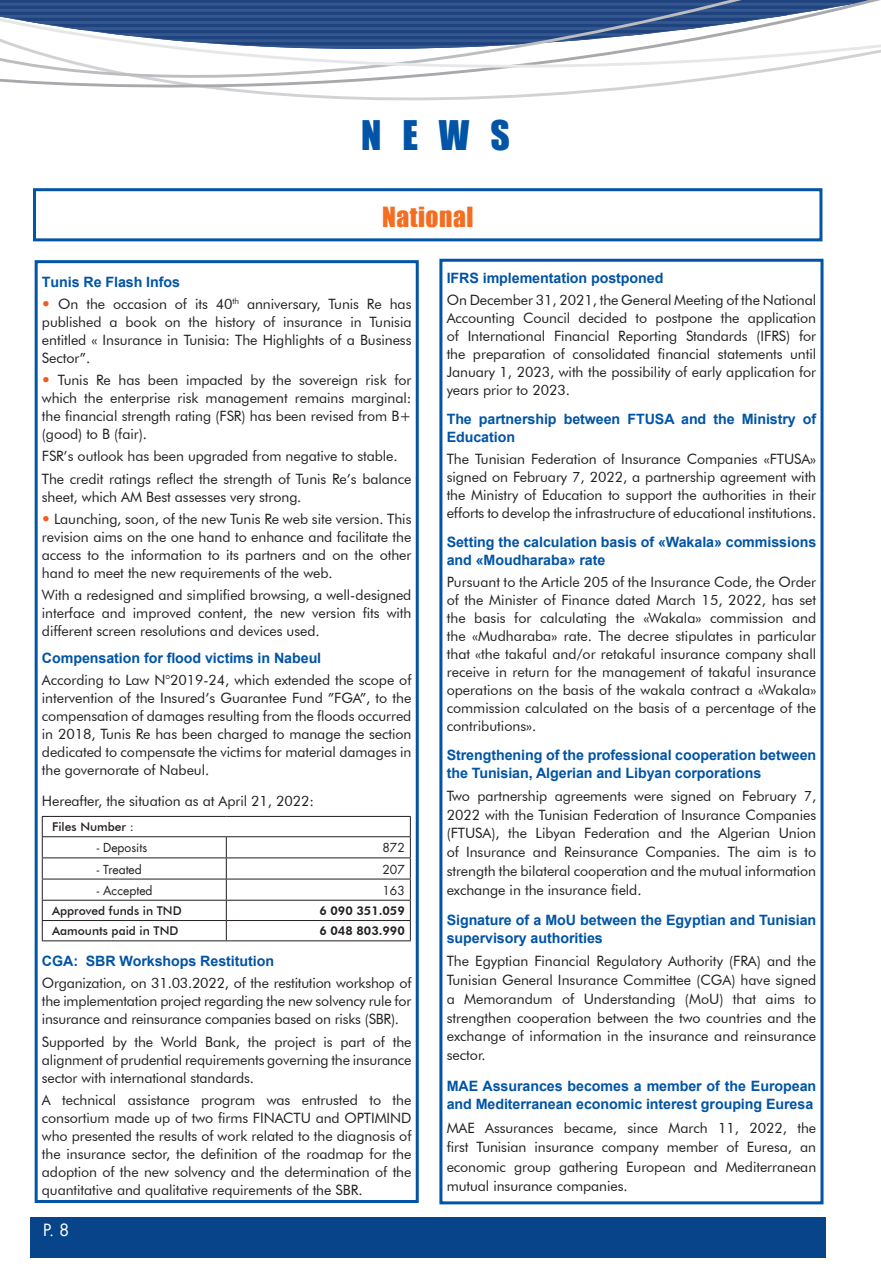
<style>
.page{position:relative;width:881px;height:1276px;background:#fff}
.page>*{position:absolute;margin:0;border:0;box-sizing:border-box;transform-origin:0 0}
.t1{font:37.5px "Impact";color:#0154a6}
.t2{font:25.5px "Impact";letter-spacing:.02em;color:#f36e21}
.t3{font:16.5px "Futura LT";color:#fff}
.t4{font:14.25px/18px "Futura BT";letter-spacing:-.005em;color:#231f20;text-align:justify}
.t5{font:700 14.25px/18px "Arial";letter-spacing:-.005em;color:#0154a6}
.t6{font:500 12.15px "Futura BT";color:#231f20}
.t7{font:12.15px "Futura LT";color:#231f20}
.t8{font:800 12.15px "Futura BT";color:#231f20}
.s1{font-family:"Futura LT";color:#f25b21}
</style>
<div class="page">
<svg style="left:0;top:0;width:830px;height:10px"></svg>
<svg style="left:0;top:10px;width:880px;height:91px"></svg>
<hr style="left:42px;top:920px;width:184px;height:1px;background:#231f20">
<hr style="left:226px;top:920px;width:184px;height:1px;background:#231f20">
<hr style="left:42px;top:940px;width:184px;height:1px;background:#231f20">
<hr style="left:226px;top:940px;width:184px;height:1px;background:#231f20">
<hr style="left:42px;top:816px;width:184px;height:1px;background:#231f20">
<hr style="left:226px;top:816px;width:184px;height:1px;background:#231f20">
<hr style="left:42px;top:836px;width:184px;height:1px;background:#231f20">
<hr style="left:226px;top:836px;width:184px;height:1px;background:#231f20">
<hr style="left:42px;top:857px;width:184px;height:1px;background:#231f20">
<hr style="left:226px;top:857px;width:184px;height:1px;background:#231f20">
<hr style="left:42px;top:878px;width:184px;height:1px;background:#231f20">
<svg style="left:42px;top:817px;width:1px;height:123px"></svg>
<hr style="left:226px;top:878px;width:184px;height:1px;background:#231f20">
<svg style="left:226px;top:837px;width:1px;height:103px"></svg>
<svg style="left:410px;top:817px;width:1px;height:123px"></svg>
<hr style="left:42px;top:900px;width:184px;height:1px;background:#231f20">
<hr style="left:226px;top:900px;width:184px;height:1px;background:#231f20">
<div style="left:35px;top:260px;width:383px;height:943px;border:3px solid #0154a6"></div>
<div style="left:33px;top:188px;width:789px;height:53px;border:3px solid #0154a6"></div>
<div style="left:439px;top:259px;width:384px;height:945px;border:3px solid #0154a6"></div>
<div style="left:30px;top:1217px;width:795px;height:41px;background:#074489"></div>
<h1 class="t1" style="left:361px;top:106px;width:150px">N E W S</h1>
<h2 class="t2" style="left:382px;top:197px;width:93px">National</h2>
<p class="t5" style="left:42px;top:273px;width:140px">Tunis Re Flash Infos</p>
<p class="t4" style="left:42px;top:295px;width:371px"><span class="s1">•</span> On the occasion of its 40<sup>th</sup> anniversary, Tunis Re has published a book on the history of insurance in Tunisia entitled « Insurance in Tunisia: The Highlights of a Business Sector”.</p>
<p class="t4" style="left:42px;top:371px;width:371px"><span class="s1">•</span> Tunis Re has been impacted by the sovereign risk for which the enterprise risk management remains marginal: the financial strength rating (FSR) has been revised from B+ (good) to B (fair).</p>
<p class="t4" style="left:42px;top:445px;width:371px;line-height:22.2px">FSR’s outlook has been upgraded from negative to stable.<br>The credit ratings reflect the strength of Tunis Re’s balance</p>
<p class="t4" style="left:42px;top:487px;width:261px">sheet, which AM Best assesses very strong.</p>
<p class="t4" style="left:42px;top:510px;width:371px"><span class="s1">•</span> Launching, soon, of the new Tunis Re web site version. This revision aims on the one hand to enhance and facilitate the access to the information to its partners and on the other hand to meet the new requirements of the web.</p>
<p class="t4" style="left:42px;top:586px;width:371px">With a redesigned and simplified browsing, a well-designed interface and improved content, the new version fits with different screen resolutions and devices used.</p>
<p class="t5" style="left:42px;top:649px;width:281px">Compensation for flood victims in Nabeul</p>
<p class="t4" style="left:42px;top:671px;width:371px">According to Law N°2019-24, which extended the scope of intervention of the Insured’s Guarantee Fund ”FGA”, to the compensation of damages resulting from the floods occurred in 2018, Tunis Re has been charged to manage the section dedicated to compensate the victims for material damages in the governorate of Nabeul.</p>
<p class="t4" style="left:42px;top:791px;width:274px">Hereafter, the situation as at April 21, 2022:</p>
<p class="t6" style="left:52px;top:819px;width:83px">Files Number :</p>
<p class="t7" style="left:97px;top:840px;width:52px">- Deposits</p>
<p class="t7" style="left:382px;top:840px;width:24px">872</p>
<p class="t7" style="left:97px;top:861px;width:46px">- Treated</p>
<p class="t7" style="left:382px;top:861px;width:24px">207</p>
<p class="t7" style="left:97px;top:882px;width:57px">- Accepted</p>
<p class="t7" style="left:382px;top:882px;width:24px">163</p>
<p class="t6" style="left:52px;top:903px;width:131px">Approved funds in TND</p>
<p class="t8" style="left:319px;top:903px;width:87px">6 090 351.059</p>
<p class="t6" style="left:52px;top:923px;width:128px">Aamounts paid in TND</p>
<p class="t8" style="left:319px;top:923px;width:87px">6 048 803.990</p>
<p class="t5" style="left:42px;top:952px;width:233px">CGA: SBR Workshops Restitution</p>
<p class="t4" style="left:42px;top:974px;width:371px">Organization, on 31.03.2022, of the restitution workshop of the implementation project regarding the new solvency rule for insurance and reinsurance companies based on risks (SBR).</p>
<p class="t4" style="left:42px;top:1032px;width:371px">Supported by the World Bank, the project is part of the alignment of prudential requirements governing the insurance sector with international standards.</p>
<p class="t4" style="left:42px;top:1090px;width:371px">A technical assistance program was entrusted to the consortium made up of two firms FINACTU and OPTIMIND who presented the results of work related to the diagnosis of the insurance sector, the definition of the roadmap for the adoption of the new solvency and the determination of the quantitative and qualitative requirements of the SBR.</p>
<p class="t3" style="left:43px;top:1219px;width:28px">P. 8</p>
<p class="t5" style="left:446px;top:269px;width:218px">IFRS implementation postponed</p>
<p class="t4" style="left:446px;top:291px;width:371px">On December 31, 2021, the General Meeting of the National Accounting Council decided to postpone the application of International Financial Reporting Standards (IFRS) for the preparation of consolidated financial statements until January 1, 2023, with the possibility of early application for years prior to 2023.</p>
<p class="t5" style="left:446px;top:410px;width:371px">The partnership between FTUSA and the Ministry of<br>Education</p>
<p class="t4" style="left:446px;top:450px;width:371px">The Tunisian Federation of Insurance Companies «FTUSA» signed on February 7, 2022, a partnership agreement with the Ministry of Education to support the authorities in their efforts to develop the infrastructure of educational institutions.</p>
<p class="t5" style="left:446px;top:533px;width:371px">Setting the calculation basis of «Wakala» commissions and «Moudharaba» rate</p>
<p class="t4" style="left:446px;top:573px;width:371px">Pursuant to the Article 205 of the Insurance Code, the Order of the Minister of Finance dated March 15, 2022, has set the basis for calculating the «Wakala» commission and the «Mudharaba» rate. The decree stipulates in particular that «the takaful and/or retakaful insurance company shall receive in return for the management of takaful insurance operations on the basis of the wakala contract a «Wakala» commission calculated on the basis of a percentage of the contributions».</p>
<p class="t5" style="left:446px;top:746px;width:371px">Strengthening of the professional cooperation between the Tunisian, Algerian and Libyan corporations</p>
<p class="t4" style="left:446px;top:786px;width:371px;line-height:18.8px">Two partnership agreements were signed on February 7, 2022 with the Tunisian Federation of Insurance Companies (FTUSA), the Libyan Federation and the Algerian Union of Insurance and Reinsurance Companies. The aim is to strength the bilateral cooperation and the mutual information exchange in the insurance field.</p>
<p class="t5" style="left:446px;top:911px;width:371px">Signature of a MoU between the Egyptian and Tunisian supervisory authorities</p>
<p class="t4" style="left:446px;top:952px;width:371px;line-height:18.8px">The Egyptian Financial Regulatory Authority (FRA) and the Tunisian General Insurance Committee (CGA) have signed a Memorandum of Understanding (MoU) that aims to strengthen cooperation between the two countries and the exchange of information in the insurance and reinsurance sector.</p>
<p class="t5" style="left:446px;top:1077px;width:371px">MAE Assurances becomes a member of the European and Mediterranean economic interest grouping Euresa</p>
<p class="t4" style="left:446px;top:1117px;width:371px;line-height:19.5px">MAE Assurances became, since March 11, 2022, the first Tunisian insurance company member of Euresa, an economic group gathering European and Mediterranean mutual insurance companies.</p>
</div>
